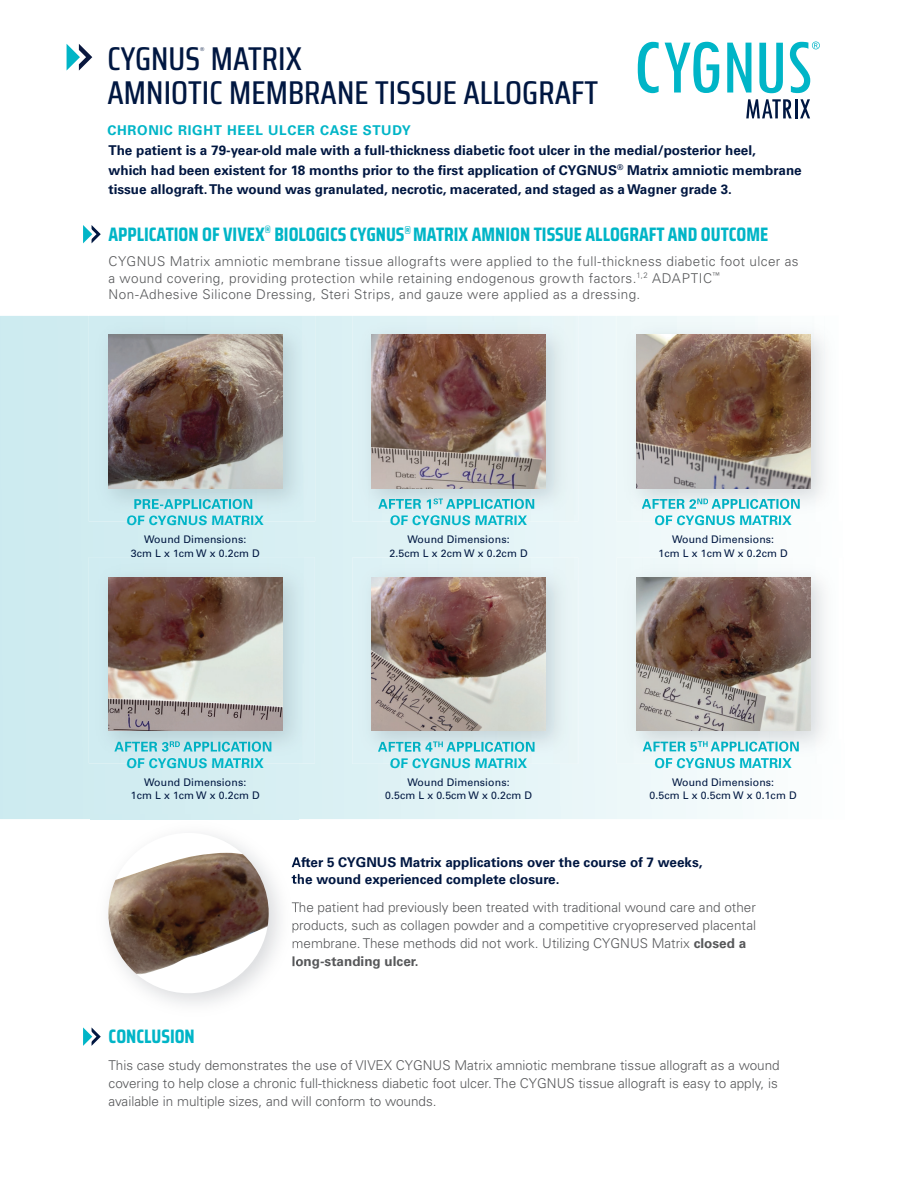
<style>
.page{position:relative;width:918px;height:1188px;background:#fff}
.page>*{position:absolute;margin:0;border:0;box-sizing:border-box;transform-origin:0 0}
.t1{font:500 33px "Saira Condensed";letter-spacing:.005em;color:#001741}
.t2{font:700 19.5px "Saira Condensed";color:#00b5c7}
.t3{font:300 13.5px/18px "Univers LT Std";color:#57585a}
.t4{font:700 13.5px/19.5px "Univers LT Std";color:#001741}
.t5{font:300 13.5px/16.5px "Univers LT Std";letter-spacing:.03em;color:#57585a}
.t6{font:700 13.5px "Univers LT Std";letter-spacing:.01em;color:#00b5c7}
.t7{font:700 13.5px "Univers LT Std";letter-spacing:.05em;color:#00b5c7}
.t8{font:10.5px/13.5px "Univers LT Std";letter-spacing:.01em;color:#001741;text-align:center}
.t9{font:5.25px "Univers LT Std";color:#001741}
.s1{font-weight:700}
</style>
<div class="page">
<svg style="left:0;top:316px;width:743px;height:503px;background:#d9eff3"></svg>
<svg style="left:83px;top:225px;width:18px;height:18px"></svg>
<svg style="left:83px;top:1027px;width:18px;height:19px"></svg>
<svg style="left:746px;top:99px;width:64px;height:19px"></svg>
<svg style="left:638px;top:42px;width:21px;height:51px"></svg>
<svg style="left:727px;top:43px;width:24px;height:50px"></svg>
<svg style="left:759px;top:43px;width:24px;height:50px"></svg>
<svg style="left:665px;top:42px;width:54px;height:51px"></svg>
<svg style="left:790px;top:41px;width:30px;height:52px"></svg>
<img style="left:89px;top:316px;width:226px;height:206px">
<img style="left:134px;top:499px;width:119px;height:10px">
<img style="left:127px;top:515px;width:137px;height:7px">
<img style="left:108px;top:335px;width:174px;height:154px">
<img style="left:352px;top:316px;width:226px;height:206px">
<img style="left:378px;top:499px;width:53px;height:10px">
<svg style="left:433px;top:498px;width:10px;height:6px"></svg>
<img style="left:443px;top:499px;width:92px;height:10px">
<img style="left:390px;top:515px;width:137px;height:7px">
<img style="left:372px;top:335px;width:174px;height:154px">
<img style="left:617px;top:316px;width:208px;height:206px">
<img style="left:642px;top:499px;width:54px;height:10px">
<svg style="left:697px;top:499px;width:11px;height:5px"></svg>
<img style="left:709px;top:499px;width:92px;height:10px">
<img style="left:655px;top:515px;width:137px;height:7px">
<img style="left:636px;top:335px;width:174px;height:154px">
<img style="left:89px;top:557px;width:226px;height:206px">
<img style="left:114px;top:742px;width:54px;height:10px">
<svg style="left:170px;top:741px;width:10px;height:6px"></svg>
<img style="left:180px;top:742px;width:92px;height:10px">
<img style="left:127px;top:758px;width:137px;height:5px">
<img style="left:108px;top:577px;width:174px;height:154px">
<img style="left:352px;top:558px;width:226px;height:206px">
<img style="left:378px;top:742px;width:54px;height:10px">
<svg style="left:433px;top:741px;width:10px;height:6px"></svg>
<img style="left:444px;top:742px;width:92px;height:10px">
<img style="left:390px;top:758px;width:137px;height:6px">
<img style="left:372px;top:577px;width:174px;height:154px">
<img style="left:617px;top:558px;width:207px;height:206px">
<img style="left:643px;top:742px;width:54px;height:10px">
<svg style="left:698px;top:741px;width:10px;height:6px"></svg>
<img style="left:711px;top:741px;width:89px;height:11px">
<img style="left:655px;top:758px;width:137px;height:6px">
<img style="left:636px;top:577px;width:174px;height:154px">
<svg style="left:67px;top:44px;width:25px;height:27px"></svg>
<img style="left:90px;top:815px;width:209px;height:189px">
<svg style="left:292px;top:857px;width:7px;height:29px"></svg>
<svg style="left:292px;top:902px;width:7px;height:67px"></svg>
<div style="left:108px;top:833px;width:161px;height:160px;background:#fff;border-radius:50%"></div>
<img style="left:108px;top:853px;width:161px;height:122px">
<h1 class="t1" style="left:108px;top:33px;width:196px">CYGNUS MATRIX</h1>
<p class="t9" style="left:200px;top:46px;width:6px">®</p>
<h1 class="t1" style="left:108px;top:68px;width:492px">AMNIOTIC MEMBRANE TISSUE ALLOGRAFT</h1>
<p class="t7" style="left:108px;top:122px;width:305px">CHRONIC RIGHT HEEL ULCER CASE STUDY</p>
<p class="t4" style="left:108px;top:141px;width:695px">The patient is a 79-year-old male with a full-thickness diabetic foot ulcer in the medial/posterior heel,<br>which had been existent for 18 months prior to the first application of CYGNUS<sup>®</sup> Matrix amniotic membrane tissue allograft. The wound was granulated, necrotic, macerated, and staged as a Wagner grade 3.</p>
<h2 class="t2" style="left:108px;top:219px;width:661px">APPLICATION OF VIVEX<sup>®</sup> BIOLOGICS CYGNUS<sup>®</sup> MATRIX AMNION TISSUE ALLOGRAFT AND OUTCOME</h2>
<p class="t5" style="left:108px;top:253px;width:692px">CYGNUS Matrix amniotic membrane tissue allografts were applied to the full-thickness diabetic foot ulcer as a wound covering, providing protection while retaining endogenous growth factors.<sup>1,2</sup> ADAPTIC<sup>™<br></sup>Non-Adhesive Silicone Dressing, Steri Strips, and gauze were applied as a dressing.</p>
<p class="t6" style="left:127px;top:513px;width:139px">OF CYGNUS MATRIX</p>
<p class="t8" style="left:131px;top:533px;width:131px">Wound Dimensions:<br>3cm L x 1cm W x 0.2cm D</p>
<p class="t6" style="left:390px;top:513px;width:139px">OF CYGNUS MATRIX</p>
<p class="t8" style="left:390px;top:533px;width:140px">Wound Dimensions:<br>2.5cm L x 2cm W x 0.2cm D</p>
<p class="t6" style="left:654px;top:513px;width:139px">OF CYGNUS MATRIX</p>
<p class="t8" style="left:659px;top:533px;width:131px">Wound Dimensions:<br>1cm L x 1cm W x 0.2cm D</p>
<p class="t6" style="left:127px;top:755px;width:139px">OF CYGNUS MATRIX</p>
<p class="t8" style="left:131px;top:776px;width:131px">Wound Dimensions:<br>1cm L x 1cm W x 0.2cm D</p>
<p class="t6" style="left:390px;top:755px;width:139px">OF CYGNUS MATRIX</p>
<p class="t8" style="left:385px;top:776px;width:148px">Wound Dimensions:<br>0.5cm L x 0.5cm W x 0.2cm D</p>
<p class="t6" style="left:654px;top:755px;width:139px">OF CYGNUS MATRIX</p>
<p class="t8" style="left:650px;top:776px;width:148px">Wound Dimensions:<br>0.5cm L x 0.5cm W x 0.1cm D</p>
<p class="t4" style="left:292px;top:854px;width:413px;line-height:16.5px">After 5 CYGNUS Matrix applications over the course of 7 weeks, the wound experienced complete closure.</p>
<p class="t3" style="left:292px;top:898px;width:466px">The patient had previously been treated with traditional wound care and other products, such as collagen powder and a competitive cryopreserved placental membrane. These methods did not work. Utilizing CYGNUS Matrix <span class="s1">closed a long-standing ulcer.</span></p>
<h2 class="t2" style="left:109px;top:1022px;width:88px">CONCLUSION</h2>
<p class="t3" style="left:109px;top:1057px;width:673px">This case study demonstrates the use of VIVEX CYGNUS Matrix amniotic membrane tissue allograft as a wound covering to help close a chronic full-thickness diabetic foot ulcer. The CYGNUS tissue allograft is easy to apply, is available in multiple sizes, and will conform to wounds.</p>
</div>
